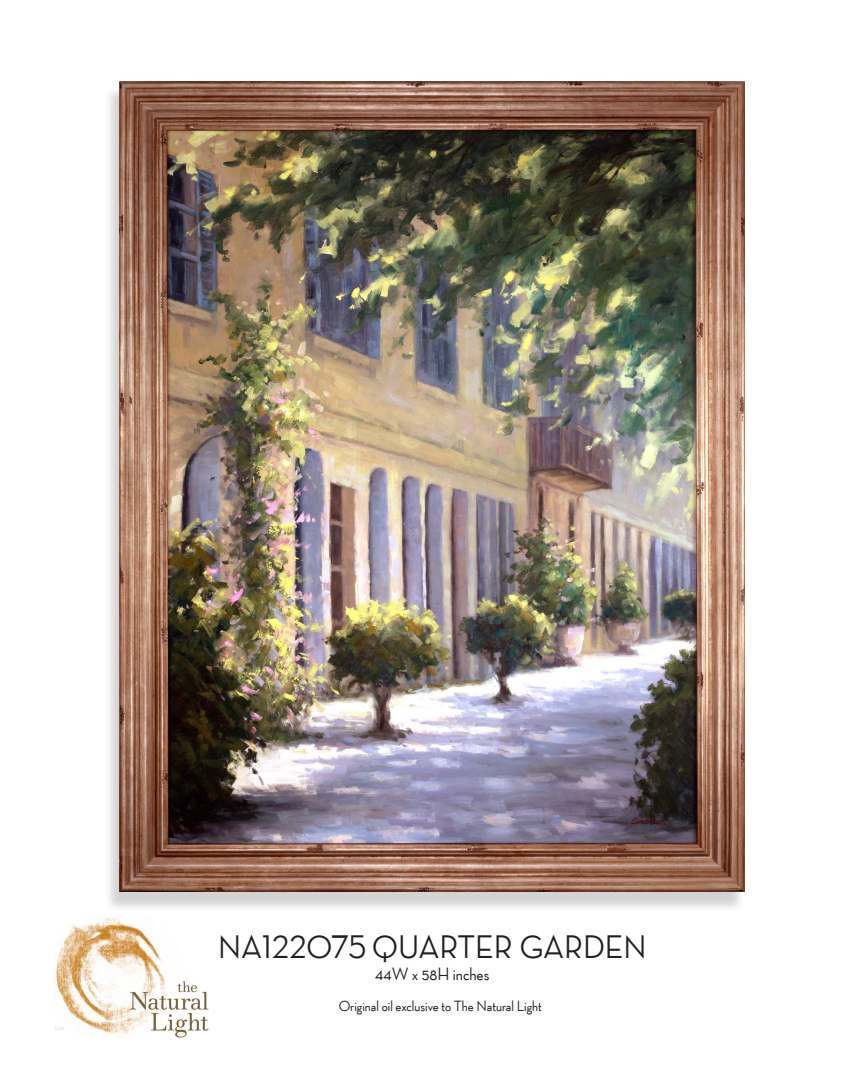
<style>
.page{position:relative;width:867px;height:1083px;background:#fff}
.page>*{position:absolute;margin:0;border:0;box-sizing:border-box;transform-origin:0 0}
.Center_Paragraph{font:500 33px "Neutraface Display TT";color:#231f20}
.Center_Paragraph-2{font:500 18px "Neutraface Display TT";color:#231f20}
.t1{font:500 15px "Neutraface Display TT";color:#231f20}
.t2{font:4.5px "Arial";color:#d5d6d8}
</style>
<div class="page">
<img style="left:54px;top:918px;width:155px;height:119px">
<div style="left:104px;top:86px;width:641px;height:826px;background:#231f20;opacity:.2"></div>
<img style="left:120px;top:81px;width:624px;height:810px">
<p class="t2" style="left:54px;top:1025px;width:12px">122A</p>
<p class="Center_Paragraph" style="left:218px;top:928px;width:430px">NA122075 QUARTER GARDEN</p>
<p class="Center_Paragraph-2" style="left:375px;top:963px;width:116px">44W x 58H inches</p>
<p class="t1" style="left:338px;top:997px;width:204px">Original oil exclusive to The Natural Light</p>
</div>
